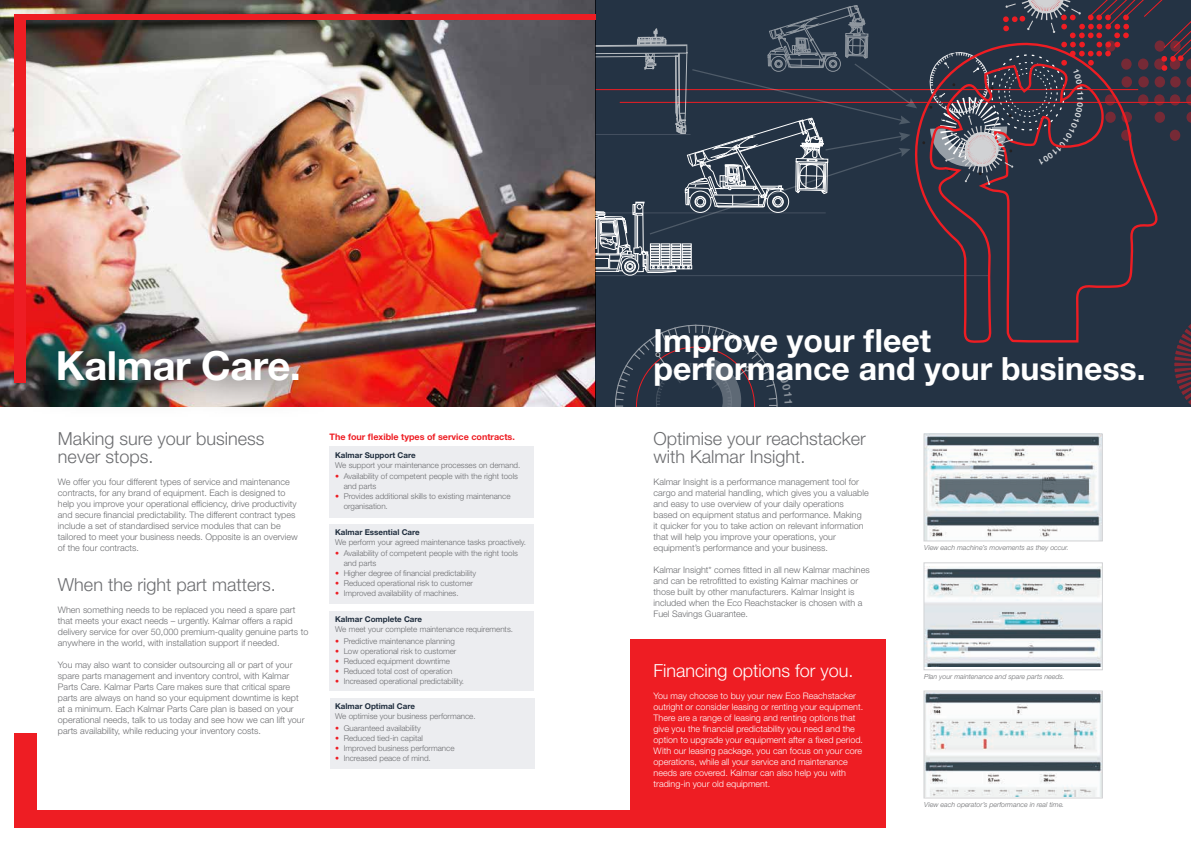
<style>
.page{position:relative;width:1191px;height:842px;background:#fff}
.page>*{position:absolute;margin:0;border:0;box-sizing:border-box;transform-origin:0 0}
.t1{font:700 40px "Helvetica Neue";letter-spacing:-.01em;color:#fff}
.t2{font:700 32px/28px "Helvetica Neue LT Std";color:#fff}
.t3{font:300 18px/18px "Helvetica Neue LT Std";color:#6c6d70}
.t4{font:300 18px "Helvetica Neue LT Std";color:#fff}
.t5{font:300 9px/11px "Helvetica Neue LT Std";color:#6c6d70}
.t6{font:300 9px/11px "Helvetica Neue LT Std";color:#fff}
.t7{font:700 9px "Helvetica Neue LT Std";color:#ee1d23}
.t8{font:300 8px/10px "Helvetica Neue LT Std";color:#6c6d70}
.t9{font:700 8px "Helvetica Neue LT Std";color:#1f2d3d}
.t10{font:italic 300 7px "Helvetica Neue LT Std";color:#6c6d70}
.s1{color:#ee1d23}
</style>
<div class="page">
<img style="left:925px;top:436px;width:175px;height:103px">
<div style="left:923px;top:434px;width:179px;height:107px;border:1px solid #d1d2d4"></div>
<img style="left:925px;top:566px;width:175px;height:100px">
<div style="left:923px;top:563px;width:179px;height:107px;border:1px solid #d1d2d4"></div>
<img style="left:925px;top:693px;width:175px;height:103px">
<div style="left:923px;top:691px;width:179px;height:107px;border:1px solid #d1d2d4"></div>
<img style="left:0;top:0;width:595px;height:407px">
<div style="left:329px;top:446px;width:205px;height:71px;background:#ecedf0"></div>
<div style="left:329px;top:524px;width:205px;height:80px;background:#ecedf0"></div>
<div style="left:329px;top:611px;width:205px;height:80px;background:#ecedf0"></div>
<div style="left:330px;top:698px;width:205px;height:71px;background:#ecedf0"></div>
<div style="left:22px;top:315px;width:312px;height:103px;background:#231f20;opacity:.51"></div>
<div style="left:14px;top:811px;width:839px;height:17px;background:#ee1d23"></div>
<div style="left:14px;top:733px;width:23px;height:95px;background:#ee1d23"></div>
<div style="left:630px;top:639px;width:256px;height:189px;background:#ee1d23"></div>
<div style="left:14px;top:14px;width:581px;height:6px;background:#ee1d23"></div>
<div style="left:14px;top:14px;width:12px;height:369px;background:#ee1d23"></div>
<svg style="left:595px;top:0;width:596px;height:407px;background:#343a4a"></svg>
<h1 class="t1" style="left:56px;top:334px;width:247px">Kalmar Care.</h1>
<h3 class="t3" style="left:58px;top:429px;width:208px">Making sure your business never stops.</h3>
<p class="t5" style="left:58px;top:476px;width:241px">We offer you four different types of service and maintenance contracts, for any brand of equipment. Each is designed to help you improve your operational efficiency, drive productivity and secure financial predictability. The different contract types include a set of standardised service modules that can be tailored to meet your business needs. Opposite is an overview of the four contracts.</p>
<h3 class="t3" style="left:58px;top:575px;width:219px">When the right part matters.</h3>
<p class="t5" style="left:58px;top:604px;width:252px">When something needs to be replaced you need a spare part that meets your exact needs – urgently. Kalmar offers a rapid delivery service for over 50,000 premium-quality genuine parts to anywhere in the world, with installation support if needed.</p>
<p class="t5" style="left:58px;top:659px;width:248px">You may also want to consider outsourcing all or part of your spare parts management and inventory control, with Kalmar Parts Care. Kalmar Parts Care makes sure that critical spare parts are always on hand so your equipment downtime is kept at a minimum. Each Kalmar Parts Care plan is based on your operational needs, talk to us today and see how we can lift your parts availability, while reducing your inventory costs.</p>
<p class="t7" style="left:329px;top:431px;width:187px">The four flexible types of service contracts.</p>
<p class="t9" style="left:335px;top:450px;width:82px">Kalmar Support Care</p>
<p class="t8" style="left:335px;top:460px;width:187px">We support your maintenance processes on demand.</p>
<p class="t8" style="left:344px;top:471px;width:176px;text-indent:-9px"><span class="s1">•</span> Availability of competent people with the right tools and parts</p>
<p class="t8" style="left:344px;top:491px;width:168px;text-indent:-9px"><span class="s1">•</span> Provides additional skills to existing maintenance organisation.</p>
<p class="t9" style="left:335px;top:527px;width:86px">Kalmar Essential Care</p>
<p class="t8" style="left:335px;top:537px;width:192px">We perform your agreed maintenance tasks proactively.</p>
<p class="t8" style="left:344px;top:548px;width:176px;text-indent:-9px"><span class="s1">•</span> Availability of competent people with the right tools and parts</p>
<p class="t8" style="left:335px;top:568px;width:142px"><span class="s1">•</span> Higher degree of financial predictability</p>
<p class="t8" style="left:335px;top:578px;width:139px"><span class="s1">•</span> Reduced operational risk to customer</p>
<p class="t8" style="left:335px;top:588px;width:125px"><span class="s1">•</span> Improved availability of machines.</p>
<p class="t9" style="left:335px;top:614px;width:88px">Kalmar Complete Care</p>
<p class="t8" style="left:335px;top:624px;width:179px">We meet your complete maintenance requirements.</p>
<p class="t8" style="left:335px;top:635px;width:121px"><span class="s1">•</span> Predictive maintenance planning</p>
<p class="t8" style="left:335px;top:645px;width:123px"><span class="s1">•</span> Low operational risk to customer</p>
<p class="t8" style="left:335px;top:655px;width:116px"><span class="s1">•</span> Reduced equipment downtime</p>
<p class="t8" style="left:335px;top:665px;width:119px"><span class="s1">•</span> Reduced total cost of operation</p>
<p class="t8" style="left:335px;top:675px;width:130px"><span class="s1">•</span> Increased operational predictability.</p>
<p class="t9" style="left:335px;top:701px;width:81px">Kalmar Optimal Care</p>
<p class="t8" style="left:335px;top:711px;width:142px">We optimise your business performance.</p>
<p class="t8" style="left:335px;top:723px;width:87px"><span class="s1">•</span> Guaranteed availability</p>
<p class="t8" style="left:335px;top:733px;width:89px"><span class="s1">•</span> Reduced tied-in capital</p>
<p class="t8" style="left:335px;top:743px;width:121px"><span class="s1">•</span> Improved business performance</p>
<p class="t8" style="left:335px;top:753px;width:97px"><span class="s1">•</span> Increased peace of mind.</p>
<h2 class="t2" style="left:653px;top:326px;width:493px">Improve your fleet<br>performance and your business.</h2>
<h3 class="t3" style="left:653px;top:429px;width:214px">Optimise your reachstacker with Kalmar Insight.</h3>
<p class="t5" style="left:653px;top:476px;width:217px">Kalmar Insight is a performance management tool for cargo and material handling, which gives you a valuable and easy to use overview of your daily operations based on equipment status and performance. Making<br>it quicker for you to take action on relevant information that will help you improve your operations, your equipment’s performance and your business.</p>
<p class="t5" style="left:653px;top:564px;width:218px">Kalmar Insight* comes fitted in all new Kalmar machines and can be retrofitted to existing Kalmar machines or those built by other manufacturers. Kalmar Insight is included when the Eco Reachstacker is chosen with a Fuel Savings Guarantee.</p>
<h3 class="t4" style="left:653px;top:659px;width:201px">Financing options for you.</h3>
<p class="t6" style="left:653px;top:690px;width:211px">You may choose to buy your new Eco Reachstacker outright or consider leasing or renting your equipment.<br>There are a range of leasing and renting options that give you the financial predictability you need and the option to upgrade your equipment after a fixed period.<br>With our leasing package, you can focus on your core operations, while all your service and maintenance needs are covered. Kalmar can also help you with trading-in your old equipment.</p>
<p class="t10" style="left:924px;top:543px;width:146px">View each machine’s movements as they occur.</p>
<p class="t10" style="left:924px;top:672px;width:142px">Plan your maintenance and spare parts needs.</p>
<p class="t10" style="left:924px;top:800px;width:141px">View each operator’s performance in real time.</p>
</div>
